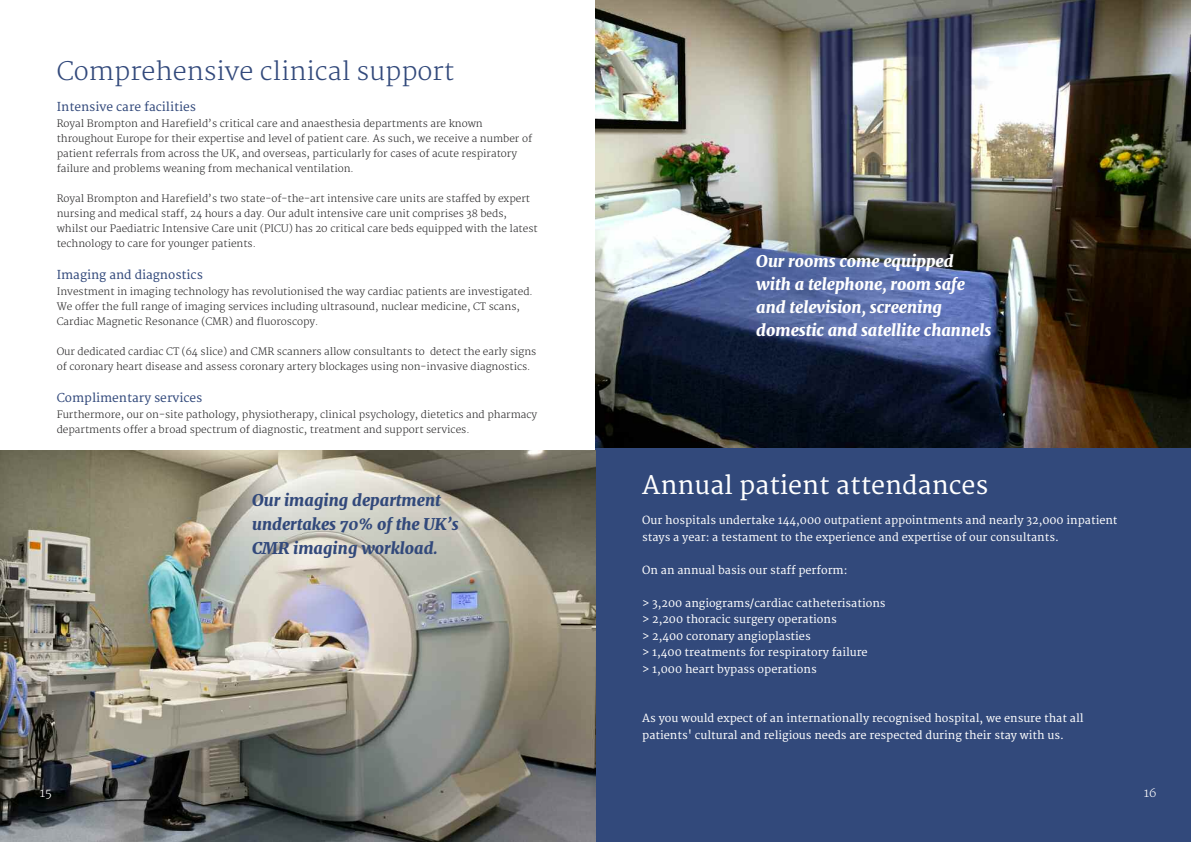
<style>
.page{position:relative;width:1191px;height:842px;background:#fff}
.page>*{position:absolute;margin:0;border:0;box-sizing:border-box;transform-origin:0 0}
.t1{font:300 25px "Merriweather";color:#32497b}
.t2{font:25px "Merriweather";color:#fff}
.t3{font:italic 800 16px/23px "Merriweather";color:#fff}
.t4{font:italic 800 16px/24.1px "Merriweather";color:#32497b}
.t5{font:12px "Merriweather";color:#32497b}
.t6{font:300 12px "Merriweather";color:#fff}
.t7{font:11px/16.5px "Merriweather";color:#fff}
.t8{font:300 10px/15px "Merriweather";color:#272627}
</style>
<div class="page">
<img style="left:595px;top:0;width:596px;height:449px">
<div style="left:595px;top:449px;width:596px;height:393px;background:#32497b"></div>
<img style="left:0;top:451px;width:595px;height:391px">
<h1 class="t1" style="left:57px;top:57px;width:399px">Comprehensive clinical support</h1>
<p class="t5" style="left:57px;top:100px;width:141px">Intensive care facilities</p>
<p class="t8" style="left:57px;top:116px;width:477px">Royal Brompton and Harefield’s critical care and anaesthesia departments are known throughout Europe for their expertise and level of patient care. As such, we receive a number of patient referrals from across the UK, and overseas, particularly for cases of acute respiratory failure and problems weaning from mechanical ventilation.</p>
<p class="t8" style="left:57px;top:191px;width:482px">Royal Brompton and Harefield’s two state-of-the-art intensive care units are staffed by expert nursing and medical staff, 24 hours a day. Our adult intensive care unit comprises 38 beds, whilst our Paediatric Intensive Care unit (PICU) has 20 critical care beds equipped with the latest technology to care for younger patients.</p>
<p class="t5" style="left:57px;top:268px;width:148px">Imaging and diagnostics</p>
<p class="t8" style="left:57px;top:284px;width:478px">Investment in imaging technology has revolutionised the way cardiac patients are investigated.<br>We offer the full range of imaging services including ultrasound, nuclear medicine, CT scans,<br>Cardiac Magnetic Resonance (CMR) and fluoroscopy.</p>
<p class="t8" style="left:57px;top:344px;width:481px">Our dedicated cardiac CT (64 slice) and CMR scanners allow consultants to detect the early signs of coronary heart disease and assess coronary artery blockages using non-invasive diagnostics.</p>
<p class="t5" style="left:57px;top:391px;width:147px">Complimentary services</p>
<p class="t8" style="left:57px;top:407px;width:482px">Furthermore, our on-site pathology, physiotherapy, clinical psychology, dietetics and pharmacy departments offer a broad spectrum of diagnostic, treatment and support services.</p>
<h2 class="t4" style="left:252px;top:488px;width:208px">Our imaging department undertakes 70% of the UK’s<br>CMR imaging workload.</h2>
<h2 class="t3" style="left:756px;top:250px;width:236px">Our rooms come equipped with a telephone, room safe and television, screening domestic and satellite channels</h2>
<h1 class="t2" style="left:642px;top:471px;width:347px">Annual patient attendances</h1>
<p class="t7" style="left:642px;top:512px;width:477px">Our hospitals undertake 144,000 outpatient appointments and nearly 32,000 inpatient stays a year: a testament to the experience and expertise of our consultants.</p>
<p class="t7" style="left:642px;top:561px;width:207px">On an annual basis our staff perform:</p>
<p class="t7" style="left:642px;top:594px;width:245px">&gt; 3,200 angiograms/cardiac catheterisations &gt; 2,200 thoracic surgery operations<br>&gt; 2,400 coronary angioplasties<br>&gt; 1,400 treatments for respiratory failure<br>&gt; 1,000 heart bypass operations</p>
<p class="t7" style="left:642px;top:710px;width:443px">As you would expect of an internationally recognised hospital, we ensure that all patients' cultural and religious needs are respected during their stay with us.</p>
<p class="t6" style="left:40px;top:785px;width:13px">15</p>
<p class="t6" style="left:1143px;top:785px;width:14px">16</p>
</div>
